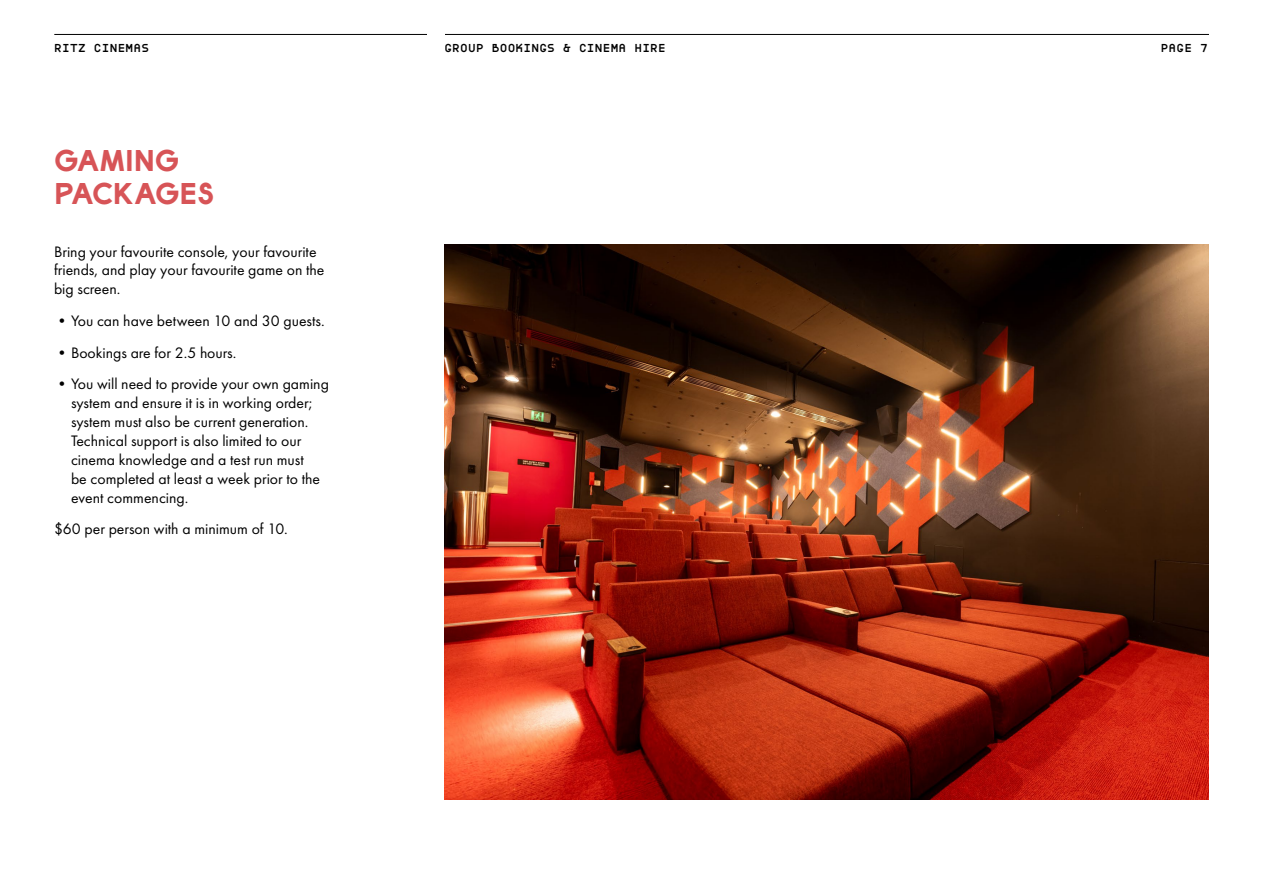
<style>
.page{position:relative;width:1263px;height:893px;background:#fff}
.page>*{position:absolute;margin:0;border:0;box-sizing:border-box;transform-origin:0 0}
.t1{font:30px/33px "RITZURA";letter-spacing:-.015em;color:#d75457}
.t2{font:15.75px/18.9px "Futura PT";color:#000}
.t3{font:700 12px "Boulder Mono";letter-spacing:.02em;color:#000}
</style>
<div class="page">
<hr style="left:54px;top:34px;width:1155px;height:1px;background:#000">
<div style="left:427px;top:27px;width:18px;height:29px;background:#fff"></div>
<img style="left:445px;top:244px;width:764px;height:555px">
<p class="t3" style="left:54px;top:40px;width:96px">RITZ CINEMAS</p>
<p class="t3" style="left:444px;top:40px;width:223px">GROUP BOOKINGS &amp; CINEMA HIRE</p>
<p class="t3" style="left:1161px;top:40px;width:49px">PAGE 7</p>
<h1 class="t1" style="left:54px;top:144px;width:162px">GAMING<br>PACKAGES</h1>
<p class="t2" style="left:54px;top:242px;width:272px">Bring your favourite console, your favourite friends, and play your favourite game on the big screen.</p>
<p class="t2" style="left:54px;top:311px;width:272px">•You can have between 10 and 30 guests.</p>
<p class="t2" style="left:54px;top:343px;width:184px">•Bookings are for 2.5 hours.</p>
<p class="t2" style="left:71px;top:375px;width:259px;text-indent:-17px">•You will need to provide your own gaming system and ensure it is in working order; system must also be current generation.<br>Technical support is also limited to our cinema knowledge and a test run must<br>be completed at least a week prior to the event commencing.</p>
<p class="t2" style="left:54px;top:520px;width:235px">$60 per person with a minimum of 10.</p>
</div>
